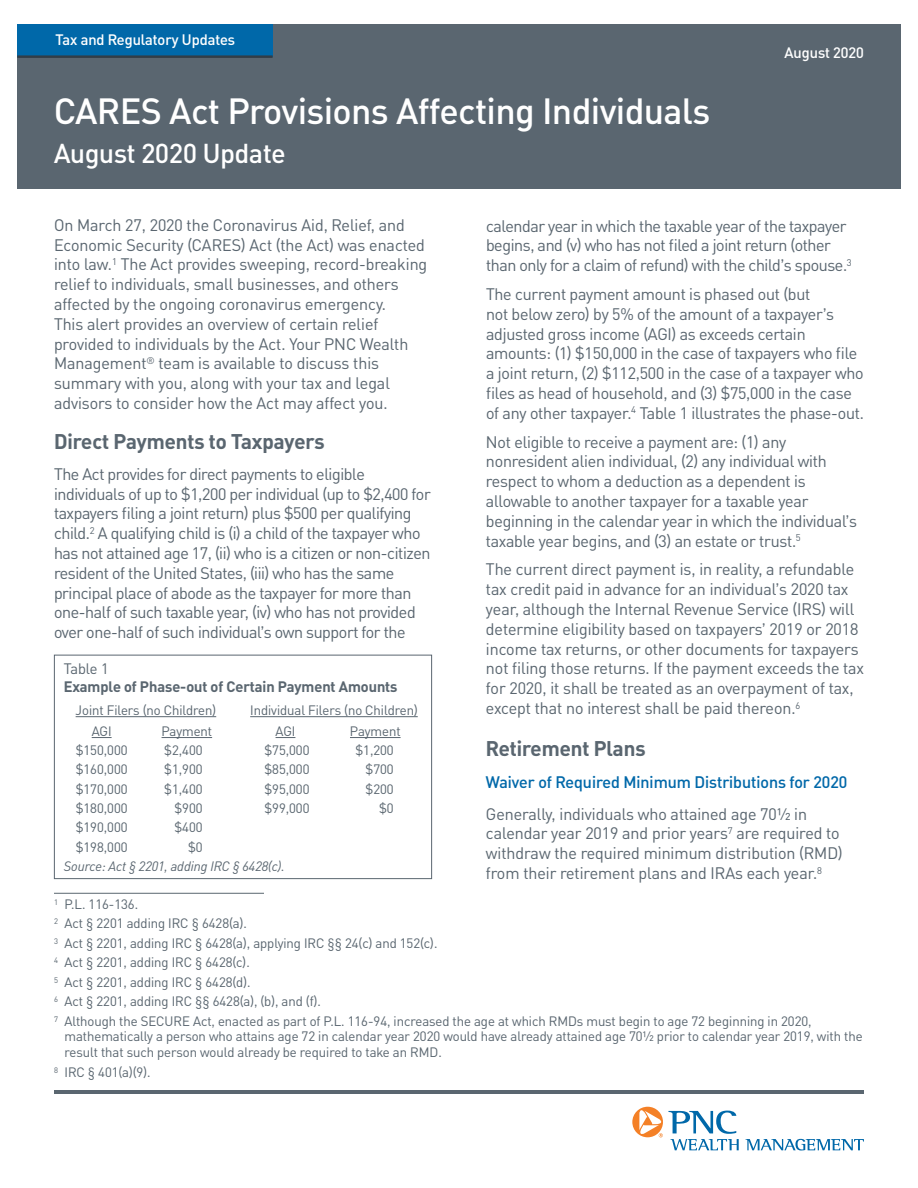
<style>
.page{position:relative;width:918px;height:1188px;background:#fff}
.page>*{position:absolute;margin:0;border:0;box-sizing:border-box;transform-origin:0 0}
.t1{font:500 36px "PNC Brand";color:#fff}
.t2{font:500 27px "PNC Brand";color:#fff}
.Heading_1{font:700 21px "PNC Brand";color:#5a6670}
.Body_copy{font:16.5px/19.8px "PNC Brand";letter-spacing:-.005em;color:#5a6670}
.Body_Copy_first_para{font:16.5px/19.8px "PNC Brand";letter-spacing:-.02em;color:#5a6670}
.Body_Copy_first_para-2{font:16.5px/19.8px "PNC Brand";color:#5a6670}
.Heading_2_without_sp{font:500 16.5px "PNC Brand";color:#0068a9}
.Table_2{font:700 15px "PNC Brand";color:#5a6670}
.Month_Date__Year{font:500 15px "PNC Brand";color:#fff}
.Table_1{font:15px "PNC Brand";letter-spacing:-.005em;color:#5a6670}
.TB_TX{font:13.5px/15.8px "PNC Brand";color:#5a6670}
.Source{font:italic 13.5px "PNC Brand";color:#5a6670}
</style>
<div class="page">
<div style="left:17px;top:24px;width:884px;height:165px;background:#5a6670"></div>
<hr style="left:54px;top:1090px;width:810px;height:4px;background:#5a6670">
<svg style="left:632px;top:1107px;width:232px;height:43px"></svg>
<div style="left:17px;top:24px;width:256px;height:33px;background:#0068a9"></div>
<hr style="left:17px;top:55px;width:256px;height:3px;background:#323d47">
<hr style="left:54px;top:893px;width:210px;height:1px;background:#5a6670">
<hr style="left:76px;top:716px;width:140px;height:1px;background:#5a6670">
<hr style="left:250px;top:716px;width:168px;height:1px;background:#5a6670">
<svg style="left:92px;top:737px;width:20px;height:1px"></svg>
<hr style="left:162px;top:737px;width:50px;height:1px;background:#5a6670">
<svg style="left:276px;top:737px;width:19px;height:1px"></svg>
<hr style="left:350px;top:737px;width:51px;height:1px;background:#5a6670">
<div style="left:54px;top:655px;width:378px;height:224px;border:1px solid #5a6670"></div>
<p class="Month_Date__Year" style="left:56px;top:30px;width:181px">Tax and Regulatory Updates</p>
<p class="t1" style="left:54px;top:88px;width:658px">CARES Act Provisions Affecting Individuals</p>
<p class="t2" style="left:54px;top:136px;width:233px">August 2020 Update</p>
<p class="Month_Date__Year" style="left:785px;top:43px;width:81px">August 2020</p>
<p class="Body_copy" style="left:54px;top:215px;width:375px">On March 27, 2020 the Coronavirus Aid, Relief, and Economic Security (CARES) Act (the Act) was enacted into law.<sup>1</sup> The Act provides sweeping, record-breaking relief to individuals, small businesses, and others affected by the ongoing coronavirus emergency.<br>This alert provides an overview of certain relief provided to individuals by the Act. Your PNC Wealth Management<sup>®</sup> team is available to discuss this summary with you, along with your tax and legal advisors to consider how the Act may affect you.</p>
<p class="Heading_1" style="left:54px;top:428px;width:272px">Direct Payments to Taxpayers</p>
<p class="Body_Copy_first_para" style="left:54px;top:464px;width:378px">The Act provides for direct payments to eligible individuals of up to $1,200 per individual (up to $2,400 for taxpayers filing a joint return) plus $500 per qualifying child.<sup>2</sup> A qualifying child is (i) a child of the taxpayer who has not attained age 17, (ii) who is a citizen or non-citizen resident of the United States, (iii) who has the same principal place of abode as the taxpayer for more than one-half of such taxable year, (iv) who has not provided over one-half of such individual’s own support for the</p>
<p class="Table_1" style="left:64px;top:660px;width:46px">Table 1</p>
<p class="Table_2" style="left:64px;top:677px;width:335px">Example of Phase-out of Certain Payment Amounts</p>
<p class="TB_TX" style="left:76px;top:702px;width:142px">Joint Filers (no Children)</p>
<p class="TB_TX" style="left:250px;top:702px;width:169px">Individual Filers (no Children)</p>
<p class="TB_TX" style="left:92px;top:723px;width:21px">AGI</p>
<p class="TB_TX" style="left:162px;top:723px;width:52px">Payment</p>
<p class="TB_TX" style="left:276px;top:723px;width:21px">AGI</p>
<p class="TB_TX" style="left:350px;top:723px;width:52px">Payment</p>
<p class="TB_TX" style="left:76px;top:742px;width:53px">$150,000</p>
<p class="TB_TX" style="left:164px;top:742px;width:40px">$2,400</p>
<p class="TB_TX" style="left:264px;top:742px;width:47px">$75,000</p>
<p class="TB_TX" style="left:355px;top:742px;width:40px">$1,200</p>
<p class="TB_TX" style="left:76px;top:761px;width:53px">$160,000</p>
<p class="TB_TX" style="left:164px;top:761px;width:40px">$1,900</p>
<p class="TB_TX" style="left:264px;top:761px;width:47px">$85,000</p>
<p class="TB_TX" style="left:366px;top:761px;width:30px">$700</p>
<p class="TB_TX" style="left:76px;top:781px;width:53px">$170,000</p>
<p class="TB_TX" style="left:164px;top:781px;width:40px">$1,400</p>
<p class="TB_TX" style="left:264px;top:781px;width:47px">$95,000</p>
<p class="TB_TX" style="left:366px;top:781px;width:30px">$200</p>
<p class="TB_TX" style="left:76px;top:800px;width:53px">$180,000</p>
<p class="TB_TX" style="left:174px;top:800px;width:30px">$900</p>
<p class="TB_TX" style="left:264px;top:800px;width:47px">$99,000</p>
<p class="TB_TX" style="left:379px;top:800px;width:16px">$0</p>
<p class="TB_TX" style="left:76px;top:819px;width:53px">$190,000</p>
<p class="TB_TX" style="left:174px;top:819px;width:30px">$400</p>
<p class="TB_TX" style="left:76px;top:839px;width:53px">$198,000</p>
<p class="TB_TX" style="left:188px;top:839px;width:16px">$0</p>
<p class="Source" style="left:64px;top:858px;width:222px">Source: Act § 2201, adding IRC § 6428(c).</p>
<p class="Body_Copy_first_para" style="left:486px;top:215px;width:367px">calendar year in which the taxable year of the taxpayer begins, and (v) who has not filed a joint return (other than only for a claim of refund) with the child’s spouse.<sup>3</sup></p>
<p class="Body_copy" style="left:486px;top:284px;width:379px">The current payment amount is phased out (but<br>not below zero) by 5% of the amount of a taxpayer’s adjusted gross income (AGI) as exceeds certain amounts: (1) $150,000 in the case of taxpayers who file a joint return, (2) $112,500 in the case of a taxpayer who files as head of household, and (3) $75,000 in the case of any other taxpayer.<sup>4</sup> Table 1 illustrates the phase-out.</p>
<p class="Body_copy" style="left:486px;top:431px;width:372px">Not eligible to receive a payment are: (1) any nonresident alien individual, (2) any individual with respect to whom a deduction as a dependent is allowable to another taxpayer for a taxable year beginning in the calendar year in which the individual’s taxable year begins, and (3) an estate or trust.<sup>5</sup></p>
<p class="Body_copy" style="left:486px;top:559px;width:379px">The current direct payment is, in reality, a refundable tax credit paid in advance for an individual’s 2020 tax year, although the Internal Revenue Service (IRS) will determine eligibility based on taxpayers’ 2019 or 2018 income tax returns, or other documents for taxpayers not filing those returns. If the payment exceeds the tax for 2020, it shall be treated as an overpayment of tax, except that no interest shall be paid thereon.<sup>6</sup></p>
<p class="Heading_1" style="left:486px;top:735px;width:161px">Retirement Plans</p>
<p class="Heading_2_without_sp" style="left:486px;top:771px;width:363px">Waiver of Required Minimum Distributions for 2020</p>
<p class="Body_Copy_first_para-2" style="left:486px;top:803px;width:358px">Generally, individuals who attained age 70½ in calendar year 2019 and prior years<sup>7</sup> are required to withdraw the required minimum distribution (RMD) from their retirement plans and IRAs each year.<sup>8</sup></p>
<p class="TB_TX" style="left:54px;top:896px;width:86px"><sup>1</sup> P.L. 116-136.</p>
<p class="TB_TX" style="left:54px;top:915px;width:194px"><sup>2</sup> Act § 2201 adding IRC § 6428(a).</p>
<p class="TB_TX" style="left:54px;top:935px;width:385px"><sup>3</sup> Act § 2201, adding IRC § 6428(a), applying IRC §§ 24(c) and 152(c).</p>
<p class="TB_TX" style="left:54px;top:954px;width:197px"><sup>4</sup> Act § 2201, adding IRC § 6428(c).</p>
<p class="TB_TX" style="left:54px;top:974px;width:198px"><sup>5</sup> Act § 2201, adding IRC § 6428(d).</p>
<p class="TB_TX" style="left:54px;top:993px;width:268px"><sup>6</sup> Act § 2201, adding IRC §§ 6428(a), (b), and (f).</p>
<p class="TB_TX" style="left:64px;top:1013px;width:800px;text-indent:-10px"><sup>7</sup> Although the SECURE Act, enacted as part of P.L. 116-94, increased the age at which RMDs must begin to age 72 beginning in 2020, mathematically a person who attains age 72 in calendar year 2020 would have already attained age 70½ prior to calendar year 2019, with the result that such person would already be required to take an RMD.</p>
<p class="TB_TX" style="left:54px;top:1064px;width:98px"><sup>8</sup> IRC § 401(a)(9).</p>
</div>
